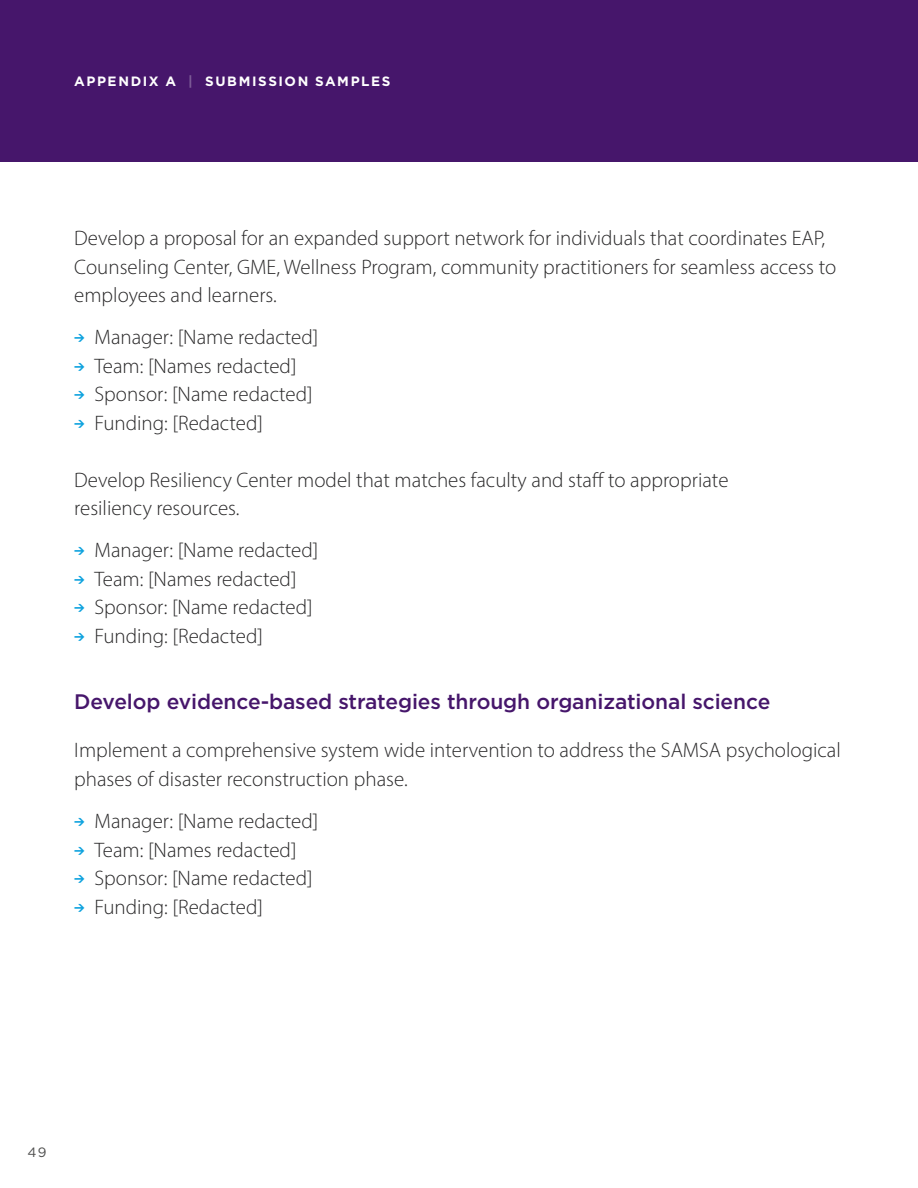
<style>
.page{position:relative;width:918px;height:1188px;background:#fff}
.page>*{position:absolute;margin:0;border:0;box-sizing:border-box;transform-origin:0 0}
.t1{font:300 21px/28.5px "Myriad Pro";color:#292829}
.t2{font:500 21px "Gotham HTF";letter-spacing:-.005em;color:#46166b}
.t3{font:700 13.5px "Gotham HTF";letter-spacing:.115em;color:#fff}
.t4{font:13.5px "Gotham HTF";color:#4d4d4c}
.s1{color:#7d5c97}
.s2{font-family:"DIN Pro";font-weight:900;font-size:10.5px;color:#0da2de}
</style>
<div class="page">
<div style="left:0;top:0;width:918px;height:162px;background:#46166b"></div>
<p class="t3" style="left:74px;top:73px;width:318px">APPENDIX A <span class="s1">|</span> SUBMISSION SAMPLES</p>
<p class="t1" style="left:74px;top:224px;width:764px">Develop a proposal for an expanded support network for individuals that coordinates EAP,<br>Counseling Center, GME, Wellness Program, community practitioners for seamless access to employees and learners.</p>
<p class="t1" style="left:74px;top:323px;width:246px"><span class="s2">→</span> Manager: [Name redacted]</p>
<p class="t1" style="left:74px;top:351px;width:224px"><span class="s2">→</span> Team: [Names redacted]</p>
<p class="t1" style="left:74px;top:380px;width:240px"><span class="s2">→</span> Sponsor: [Name redacted]</p>
<p class="t1" style="left:74px;top:408px;width:190px"><span class="s2">→</span> Funding: [Redacted]</p>
<p class="t1" style="left:74px;top:465px;width:656px">Develop Resiliency Center model that matches faculty and staff to appropriate resiliency resources.</p>
<p class="t1" style="left:74px;top:536px;width:246px"><span class="s2">→</span> Manager: [Name redacted]</p>
<p class="t1" style="left:74px;top:564px;width:224px"><span class="s2">→</span> Team: [Names redacted]</p>
<p class="t1" style="left:74px;top:593px;width:240px"><span class="s2">→</span> Sponsor: [Name redacted]</p>
<p class="t1" style="left:74px;top:621px;width:190px"><span class="s2">→</span> Funding: [Redacted]</p>
<p class="t2" style="left:74px;top:689px;width:698px">Develop evidence-based strategies through organizational science</p>
<p class="t1" style="left:74px;top:736px;width:768px">Implement a comprehensive system wide intervention to address the SAMSA psychological phases of disaster reconstruction phase.</p>
<p class="t1" style="left:74px;top:807px;width:246px"><span class="s2">→</span> Manager: [Name redacted]</p>
<p class="t1" style="left:74px;top:835px;width:224px"><span class="s2">→</span> Team: [Names redacted]</p>
<p class="t1" style="left:74px;top:864px;width:240px"><span class="s2">→</span> Sponsor: [Name redacted]</p>
<p class="t1" style="left:74px;top:892px;width:190px"><span class="s2">→</span> Funding: [Redacted]</p>
<p class="t4" style="left:28px;top:1144px;width:21px">49</p>
</div>
